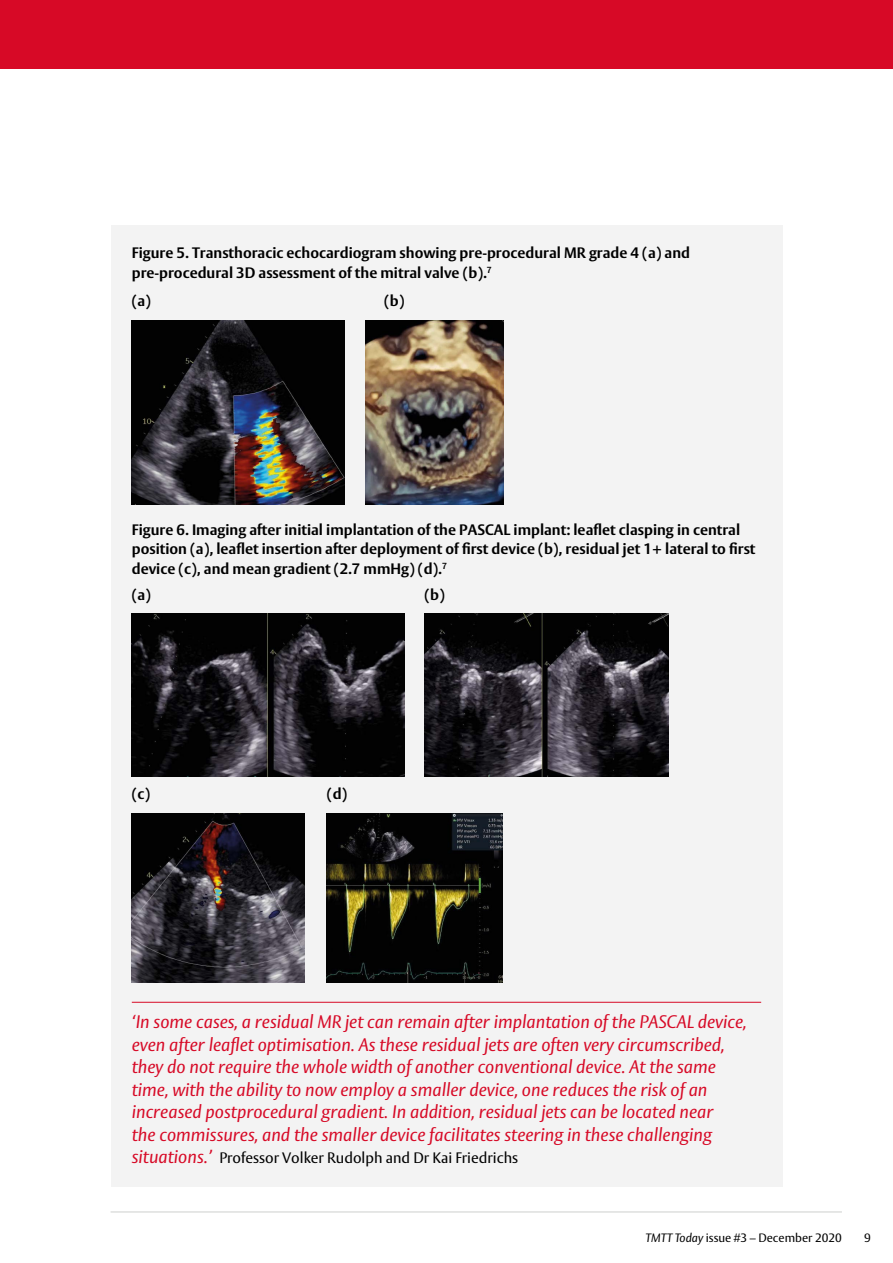
<style>
.page{position:relative;width:893px;height:1263px;background:#fff}
.page>*{position:absolute;margin:0;border:0;box-sizing:border-box;transform-origin:0 0}
.t1{font:italic 18px/22.5px "Vesta Pro";color:#d70926}
.t2{font:700 15px/19.5px "Vesta Pro";color:#000}
.t3{font:15px "Vesta Pro";color:#000}
.t4{font:12px "Vesta Pro";color:#000}
.s1{font-style:italic;font-size:18px;color:#d70926}
.s2{font-style:italic}
</style>
<div class="page">
<hr style="left:111px;top:1211px;width:731px;height:1px;background:#cecfce">
<div style="left:0;top:0;width:893px;height:68px;background:#d70926"></div>
<div style="left:111px;top:225px;width:671px;height:961px;background:#f3f3f3"></div>
<img style="left:132px;top:320px;width:213px;height:184px">
<img style="left:365px;top:320px;width:139px;height:184px">
<img style="left:132px;top:614px;width:272px;height:162px">
<img style="left:132px;top:813px;width:172px;height:170px">
<img style="left:424px;top:614px;width:244px;height:162px">
<img style="left:327px;top:813px;width:175px;height:170px">
<hr style="left:132px;top:1002px;width:629px;height:1px;background:#d70926">
<p class="t2" style="left:132px;top:243px;width:560px">Figure 5. Transthoracic echocardiogram showing pre-procedural MR grade 4 (a) and pre-procedural 3D assessment of the mitral valve (b).<sup>7</sup></p>
<p class="t2" style="left:132px;top:291px;width:21px">(a)</p>
<p class="t2" style="left:384px;top:291px;width:22px">(b)</p>
<p class="t2" style="left:132px;top:519px;width:625px">Figure 6. Imaging after initial implantation of the PASCAL implant: leaflet clasping in central position (a), leaflet insertion after deployment of first device (b), residual jet 1+ lateral to first device (c), and mean gradient (2.7 mmHg) (d).<sup>7</sup></p>
<p class="t2" style="left:132px;top:585px;width:21px">(a)</p>
<p class="t2" style="left:424px;top:585px;width:22px">(b)</p>
<p class="t2" style="left:132px;top:784px;width:20px">(c)</p>
<p class="t2" style="left:327px;top:784px;width:22px">(d)</p>
<p class="t1" style="left:132px;top:1010px;width:616px">‘In some cases, a residual MR jet can remain after implantation of the PASCAL device, even after leaflet optimisation. As these residual jets are often very circumscribed, they do not require the whole width of another conventional device. At the same time, with the ability to now employ a smaller device, one reduces the risk of an increased postprocedural gradient. In addition, residual jets can be located near<br>the commissures, and the smaller device facilitates steering in these challenging</p>
<p class="t3" style="left:132px;top:1149px;width:388px"><span class="s1">situations.’</span> Professor Volker Rudolph and Dr Kai Friedrichs</p>
<p class="t4" style="left:646px;top:1231px;width:198px"><span class="s2">TMTT Today</span> issue #3 – December 2020</p>
<p class="t4" style="left:864px;top:1231px;width:8px">9</p>
</div>
